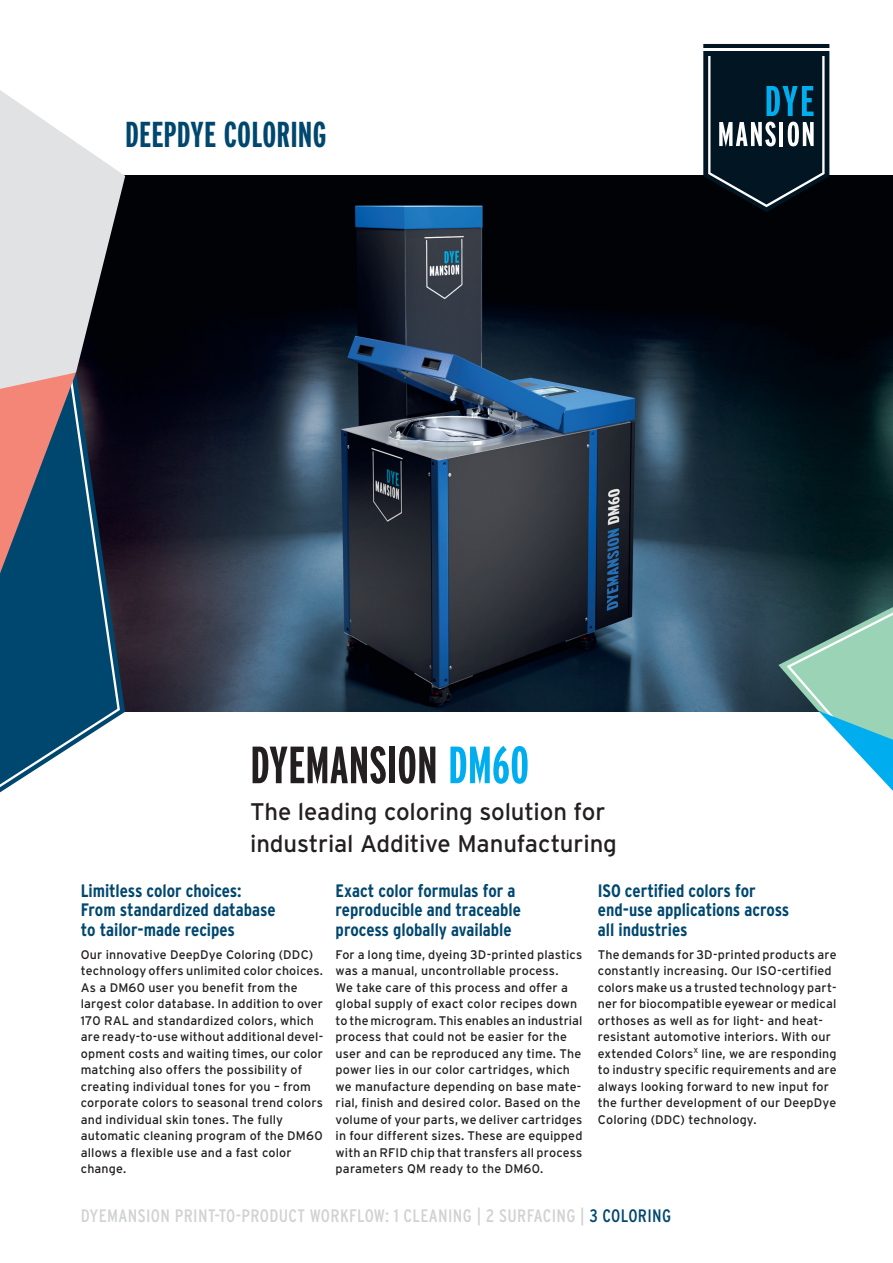
<style>
.page{position:relative;width:893px;height:1263px;background:#fff}
.page>*{position:absolute;margin:0;border:0;box-sizing:border-box;transform-origin:0 0}
.t1{font:700 52.35px "Interstate Compressed";color:#231f20}
.t2{font:700 36px "Interstate Compressed";letter-spacing:.005em;color:#00476f}
.t3{font:24px/31.5px "Interstate";letter-spacing:-.005em;color:#231f20}
.t4{font:700 18px/19.5px "Interstate Condensed";letter-spacing:-.005em;color:#00476f}
.t5{font:18px "Interstate Condensed";letter-spacing:.02em;color:#d1d2d4}
.t6{font:12.45px/16.5px "Interstate";letter-spacing:.015em;color:#231f20}
.s1{color:#00aeef}
.s2{color:#00476f}
</style>
<div class="page">
<img style="left:125px;top:176px;width:768px;height:536px">
<svg style="left:703px;top:44px;width:126px;height:168px"></svg>
<svg style="left:778px;top:601px;width:115px;height:190px"></svg>
<svg style="left:0;top:573px;width:122px;height:220px"></svg>
<svg style="left:0;top:90px;width:125px;height:483px"></svg>
<h2 class="t2" style="left:125px;top:118px;width:203px">DEEPDYE COLORING</h2>
<h1 class="t1" style="left:250px;top:741px;width:280px">DYEMANSION <span class="s1">DM60</span></h1>
<h3 class="t3" style="left:250px;top:797px;width:368px">The leading coloring solution for industrial Additive Manufacturing</h3>
<h3 class="t4" style="left:81px;top:881px;width:196px">Limitless color choices:<br>From standardized database to tailor-made recipes</h3>
<p class="t6" style="left:81px;top:946px;width:244px">Our innovative DeepDye Coloring (DDC) technology offers unlimited color choices.<br>As a DM60 user you benefit from the largest color database. In addition to over 170 RAL and standardized colors, which are ready-to-use without additional devel&shy;opment costs and waiting times, our color matching also offers the possibility of creating individual tones for you – from corporate colors to seasonal trend colors and individual skin tones. The fully automatic cleaning program of the DM60 allows a flexible use and a fast color change.</p>
<h3 class="t4" style="left:336px;top:881px;width:187px">Exact color formulas for a reproducible and traceable process globally available</h3>
<p class="t6" style="left:336px;top:946px;width:248px">For a long time, dyeing 3D-printed plastics was a manual, uncontrollable process.<br>We take care of this process and offer a global supply of exact color recipes down to the microgram. This enables an industrial process that could not be easier for the user and can be reproduced any time. The power lies in our color cartridges, which we manufacture depending on base mate&shy;rial, finish and desired color. Based on the volume of your parts, we deliver cartridges in four different sizes. These are equipped with an RFID chip that transfers all process parameters QM ready to the DM60.</p>
<h3 class="t4" style="left:598px;top:881px;width:193px">ISO certified colors for end-use applications across all industries</h3>
<p class="t6" style="left:598px;top:946px;width:240px">The demands for 3D-printed products are constantly increasing. Our ISO-certified colors make us a trusted technology part&shy;ner for biocompatible eyewear or medical orthoses as well as for light- and heat&shy;resistant automotive interiors. With our extended Colors<sup>X</sup> line, we are responding to industry specific requirements and are always looking forward to new input for the further development of our DeepDye Coloring (DDC) technology.</p>
<h3 class="t5" style="left:81px;top:1207px;width:592px">DYEMANSION PRINT-TO-PRODUCT WORKFLOW: 1 CLEANING | 2 SURFACING | <span class="s2">3 COLORING</span></h3>
</div>
